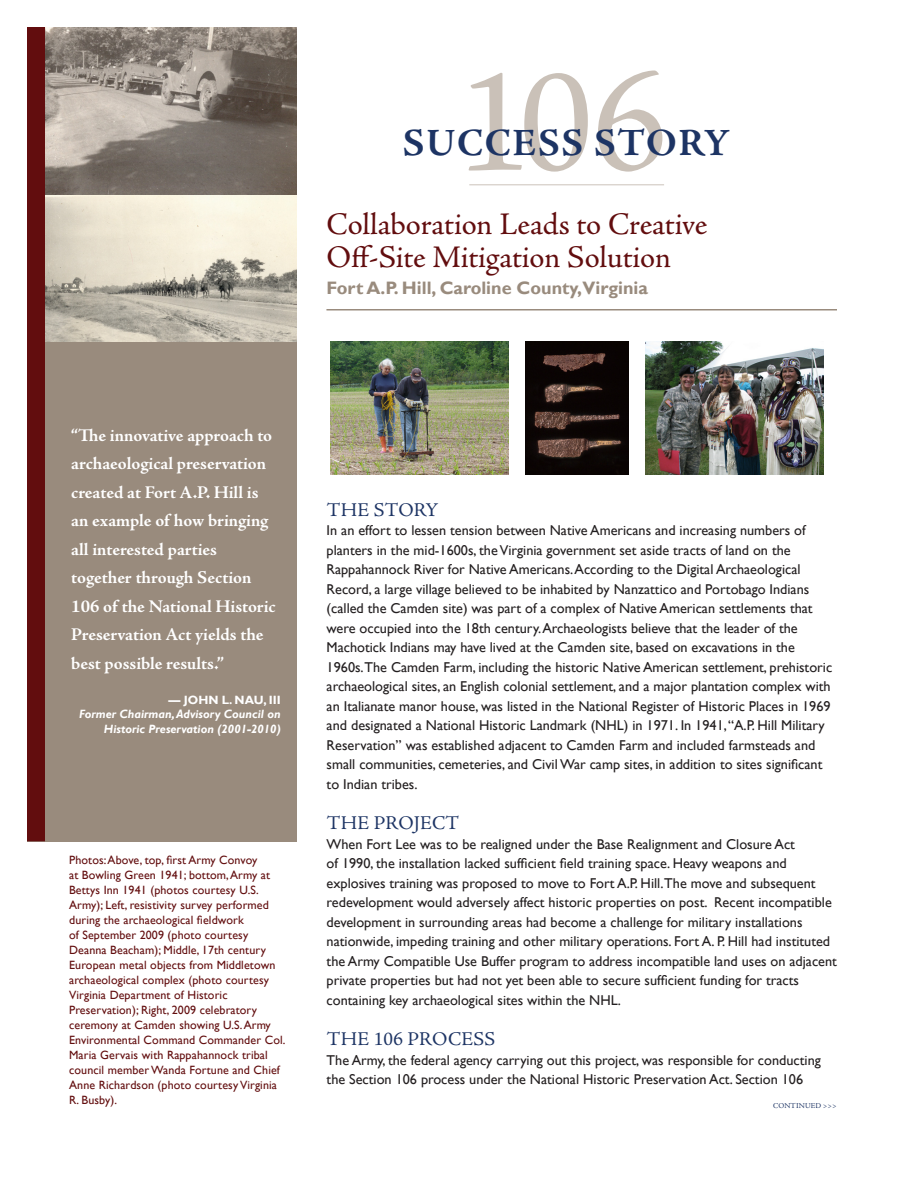
<style>
.page{position:relative;width:918px;height:1188px;background:#fff}
.page>*{position:absolute;margin:0;border:0;box-sizing:border-box;transform-origin:0 0}
.t1{font:700 38.7px "Adobe Jenson Pro";letter-spacing:.045em;color:#1d3464}
.Story_Title{font:31.5px "Adobe Jenson Pro";letter-spacing:-.005em;color:#620d0e}
.Subhead_1{font:19.5px "Adobe Jenson Pro";letter-spacing:.01em;color:#1d3464}
.t2{font:700 18px/28.5px "Adobe Jenson Pro";letter-spacing:-.005em;color:#fff}
.Location{font:700 18px "Gill Sans";color:#998b7d}
.Subhead_1-2{font:14.25px/19.5px "Gill Sans";color:#231f20}
.Photo_Caption{font:12px/15px "Gill Sans";letter-spacing:.01em;color:#620d0e}
.Quoter_Title{font:italic 700 12px/14.4px "Gill Sans";color:#fff;text-align:right}
.Quoter{font:700 12px "Gill Sans";color:#fff}
.Subhead_1-3{font:7.5px "Adobe Jenson Pro";letter-spacing:.015em;color:#1d3464}
</style>
<div class="page">
<div style="left:27px;top:294px;width:270px;height:547px;background:#998b7d"></div>
<img style="left:45px;top:27px;width:252px;height:169px">
<hr style="left:326px;top:309px;width:511px;height:1px;background:#998b7d">
<svg style="left:469px;top:70px;width:193px;height:102px"></svg>
<hr style="left:469px;top:184px;width:195px;height:1px;background:#d8d1cb">
<img style="left:526px;top:341px;width:103px;height:134px">
<div style="left:27px;top:27px;width:18px;height:814px;background:#620d0e"></div>
<img style="left:45px;top:196px;width:252px;height:145px">
<img style="left:331px;top:341px;width:178px;height:134px">
<img style="left:646px;top:341px;width:178px;height:134px">
<p class="t1" style="left:403px;top:120px;width:328px">SUCCESS STORY</p>
<p class="Story_Title" style="left:327px;top:207px;width:382px">Collaboration Leads to Creative</p>
<p class="Story_Title" style="left:327px;top:240px;width:346px">Off-Site Mitigation Solution</p>
<p class="Location" style="left:327px;top:277px;width:323px">Fort A.P. Hill, Caroline County,Virginia</p>
<p class="t2" style="left:71px;top:421px;width:206px">“The innovative approach to archaeological preservation created at Fort A.P. Hill is an example of how bringing all interested parties together through Section<br>106 of the National Historic<br>Preservation Act yields the best possible results.”</p>
<p class="Quoter" style="left:169px;top:693px;width:114px">— JOHN L. NAU, III</p>
<p class="Quoter_Title" style="left:79px;top:708px;width:203px">Former Chairman, Advisory Council on<br>Historic Preservation (2001-2010)</p>
<p class="Photo_Caption" style="left:69px;top:852px;width:218px">Photos: Above, top, first Army Convoy<br>at Bowling Green 1941; bottom, Army at Bettys Inn 1941 (photos courtesy U.S.<br>Army); Left, resistivity survey performed during the archaeological fieldwork<br>of September 2009 (photo courtesy Deanna Beacham); Middle, 17th century European metal objects from Middletown archaeological complex (photo courtesy Virginia Department of Historic Preservation); Right, 2009 celebratory ceremony at Camden showing U.S. Army Environmental Command Commander Col.<br>Maria Gervais with Rappahannock tribal council member Wanda Fortune and Chief Anne Richardson (photo courtesy Virginia R. Busby).</p>
<p class="Subhead_1" style="left:327px;top:499px;width:113px">THE STORY</p>
<p class="Subhead_1-2" style="left:327px;top:521px;width:507px">In an effort to lessen tension between Native Americans and increasing numbers of planters in the mid-1600s, the Virginia government set aside tracts of land on the Rappahannock River for Native Americans. According to the Digital Archaeological Record, a large village believed to be inhabited by Nanzattico and Portobago Indians (called the Camden site) was part of a complex of Native American settlements that were occupied into the 18th century. Archaeologists believe that the leader of the Machotick Indians may have lived at the Camden site, based on excavations in the 1960s.The Camden Farm, including the historic Native American settlement, prehistoric archaeological sites, an English colonial settlement, and a major plantation complex with an Italianate manor house, was listed in the National Register of Historic Places in 1969 and designated a National Historic Landmark (NHL) in 1971. In 1941, “A.P. Hill Military Reservation” was established adjacent to Camden Farm and included farmsteads and small communities, cemeteries, and Civil War camp sites, in addition to sites significant to Indian tribes.</p>
<p class="Subhead_1" style="left:327px;top:812px;width:134px">THE PROJECT</p>
<p class="Subhead_1-2" style="left:327px;top:834px;width:512px">When Fort Lee was to be realigned under the Base Realignment and Closure Act<br>of 1990, the installation lacked sufficient field training space. Heavy weapons and explosives training was proposed to move to Fort A.P. Hill.The move and subsequent redevelopment would adversely affect historic properties on post. Recent incompatible development in surrounding areas had become a challenge for military installations nationwide, impeding training and other military operations. Fort A. P. Hill had instituted the Army Compatible Use Buffer program to address incompatible land uses on adjacent private properties but had not yet been able to secure sufficient funding for tracts containing key archaeological sites within the NHL.</p>
<p class="Subhead_1" style="left:327px;top:1028px;width:170px">THE 106 PROCESS</p>
<p class="Subhead_1-2" style="left:327px;top:1050px;width:496px">The Army, the federal agency carrying out this project, was responsible for conducting the Section 106 process under the National Historic Preservation Act. Section 106</p>
<p class="Subhead_1-3" style="left:773px;top:1101px;width:65px">CONTINUED &gt;&gt;&gt;</p>
</div>
